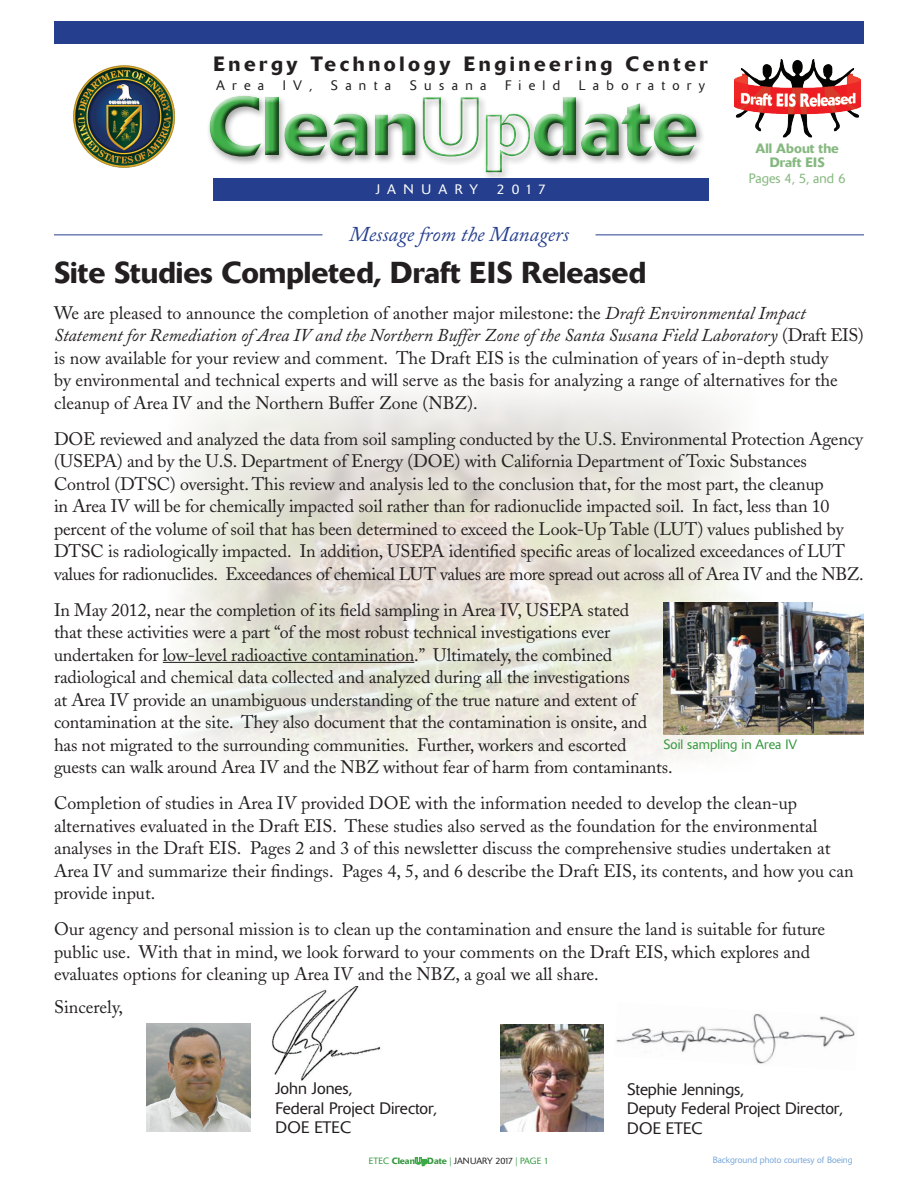
<style>
.page{position:relative;width:918px;height:1188px;background:#fff}
.page>*{position:absolute;margin:0;border:0;box-sizing:border-box;transform-origin:0 0}
.t1{font:500 82.05px "Delta";color:#40ae49}
.DRs{font:500 30px "Delta";color:#231f20}
.message_news{font:italic 21px "Adobe Caslon";color:#253f8e}
.t2{font:500 20.55px "Delta";letter-spacing:.175em;color:#231f20}
.body{font:18px/22.5px "Adobe Caslon";letter-spacing:-.01em;color:#231f20}
.body-2{font:300 16.5px/19.5px "Delta";color:#231f20}
.t3{font:300 13.65px "Delta";letter-spacing:.535em;color:#231f20}
.t4{font:300 13.65px "Delta";letter-spacing:.535em;color:#fff}
.captions{font:300 13.5px "Delta";color:#35983f}
.teasers{font:500 13.5px/13.5px "Delta";color:#85b87f;text-align:center}
.teasers-2{font:300 13.5px "Delta";color:#85b87f}
.t5{font:300 9px "Delta";color:#35983f}
.EarPage{font:300 9px "Delta";color:#79a7d8}
.s1{font-family:"Delta Outline";font-weight:400}
.s2{font-style:italic}
.s3{font-weight:500}
.s4{color:#231f20}
</style>
<div class="page">
<img style="left:167px;top:392px;width:595px;height:373px">
<svg style="left:415px;top:1157px;width:12px;height:9px"></svg>
<div style="left:209px;top:94px;width:493px;height:84px;background:#231f20;opacity:.75"></div>
<div style="left:213px;top:179px;width:495px;height:22px;background:#253f8e"></div>
<div style="left:54px;top:21px;width:810px;height:22px;background:#253f8e"></div>
<img style="left:73px;top:66px;width:102px;height:101px">
<img style="left:664px;top:603px;width:199px;height:132px">
<hr style="left:596px;top:234px;width:268px;height:1px;background:#253f8e">
<hr style="left:54px;top:234px;width:269px;height:1px;background:#253f8e">
<img style="left:271px;top:986px;width:110px;height:95px">
<img style="left:616px;top:1013px;width:239px;height:51px">
<hr style="left:163px;top:662px;width:251px;height:1px;background:#231f20">
<img style="left:147px;top:1024px;width:104px;height:107px">
<img style="left:501px;top:1024px;width:102px;height:107px">
<img style="left:734px;top:59px;width:126px;height:79px">
<p class="t2" style="left:214px;top:52px;width:496px">Energy Technology Engineering Center</p>
<p class="t3" style="left:216px;top:77px;width:50px">Area</p>
<p class="t3" style="left:283px;top:77px;width:31px">IV,</p>
<p class="t3" style="left:331px;top:77px;width:62px">Santa</p>
<p class="t3" style="left:410px;top:77px;width:78px">Susana</p>
<p class="t3" style="left:505px;top:77px;width:57px">Field</p>
<p class="t3" style="left:579px;top:77px;width:128px">Laboratory</p>
<h1 class="t1" style="left:207px;top:77px;width:492px">Clean<span class="s1">Up</span>date</h1>
<p class="t4" style="left:376px;top:181px;width:104px">JANUARY</p>
<p class="t4" style="left:497px;top:181px;width:50px">2 017</p>
<p class="message_news" style="left:349px;top:223px;width:221px">Message from the Managers</p>
<p class="DRs" style="left:54px;top:255px;width:594px">Site Studies Completed, Draft EIS Released</p>
<p class="teasers" style="left:756px;top:142px;width:85px">All About the<br>Draft EIS</p>
<p class="teasers-2" style="left:749px;top:171px;width:98px">Pages 4, 5, and 6</p>
<p class="body" style="left:54px;top:301px;width:811px">We are pleased to announce the completion of another major milestone: the <span class="s2">Draft Environmental Impact Statement for Remediation of Area IV and the Northern Buffer Zone of the Santa Susana Field Laboratory</span> (Draft EIS) is now available for your review and comment. The Draft EIS is the culmination of years of in-depth study<br>by environmental and technical experts and will serve as the basis for analyzing a range of alternatives for the cleanup of Area IV and the Northern Buffer Zone (NBZ).</p>
<p class="body" style="left:54px;top:427px;width:811px">DOE reviewed and analyzed the data from soil sampling conducted by the U.S. Environmental Protection Agency (USEPA) and by the U.S. Department of Energy (DOE) with California Department of Toxic Substances Control (DTSC) oversight. This review and analysis led to the conclusion that, for the most part, the cleanup<br>in Area IV will be for chemically impacted soil rather than for radionuclide impacted soil. In fact, less than 10 percent of the volume of soil that has been determined to exceed the Look-Up Table (LUT) values published by DTSC is radiologically impacted. In addition, USEPA identified specific areas of localized exceedances of LUT values for radionuclides. Exceedances of chemical LUT values are more spread out across all of Area IV and the NBZ.</p>
<p class="body" style="left:54px;top:598px;width:620px">In May 2012, near the completion of its field sampling in Area IV, USEPA stated<br>that these activities were a part “of the most robust technical investigations ever undertaken for low-level radioactive contamination.” Ultimately, the combined radiological and chemical data collected and analyzed during all the investigations<br>at Area IV provide an unambiguous understanding of the true nature and extent of contamination at the site. They also document that the contamination is onsite, and has not migrated to the surrounding communities. Further, workers and escorted guests can walk around Area IV and the NBZ without fear of harm from contaminants.</p>
<p class="body" style="left:54px;top:792px;width:801px">Completion of studies in Area IV provided DOE with the information needed to develop the clean-up alternatives evaluated in the Draft EIS. These studies also served as the foundation for the environmental analyses in the Draft EIS. Pages 2 and 3 of this newsletter discuss the comprehensive studies undertaken at Area IV and summarize their findings. Pages 4, 5, and 6 describe the Draft EIS, its contents, and how you can provide input.</p>
<p class="body" style="left:54px;top:918px;width:773px">Our agency and personal mission is to clean up the contamination and ensure the land is suitable for future public use. With that in mind, we look forward to your comments on the Draft EIS, which explores and evaluates options for cleaning up Area IV and the NBZ, a goal we all share.</p>
<p class="body" style="left:54px;top:996px;width:70px">Sincerely,</p>
<p class="captions" style="left:664px;top:737px;width:135px">Soil sampling in Area IV</p>
<p class="body-2" style="left:275px;top:1079px;width:163px">John Jones,<br>Federal Project Director,<br>DOE ETEC</p>
<p class="t5" style="left:369px;top:1156px;width:182px">ETEC <span class="s3">Clean</span><span class="s1">Up</span><span class="s3">Date</span> | <span class="s4">JANUARY 2017</span> | PAGE 1</p>
<p class="body-2" style="left:627px;top:1080px;width:217px">Stephie Jennings,<br>Deputy Federal Project Director,</p>
<p class="body-2" style="left:627px;top:1119px;width:77px">DOE ETEC</p>
<p class="EarPage" style="left:713px;top:1155px;width:141px">Background photo courtesy of Boeing</p>
</div>
